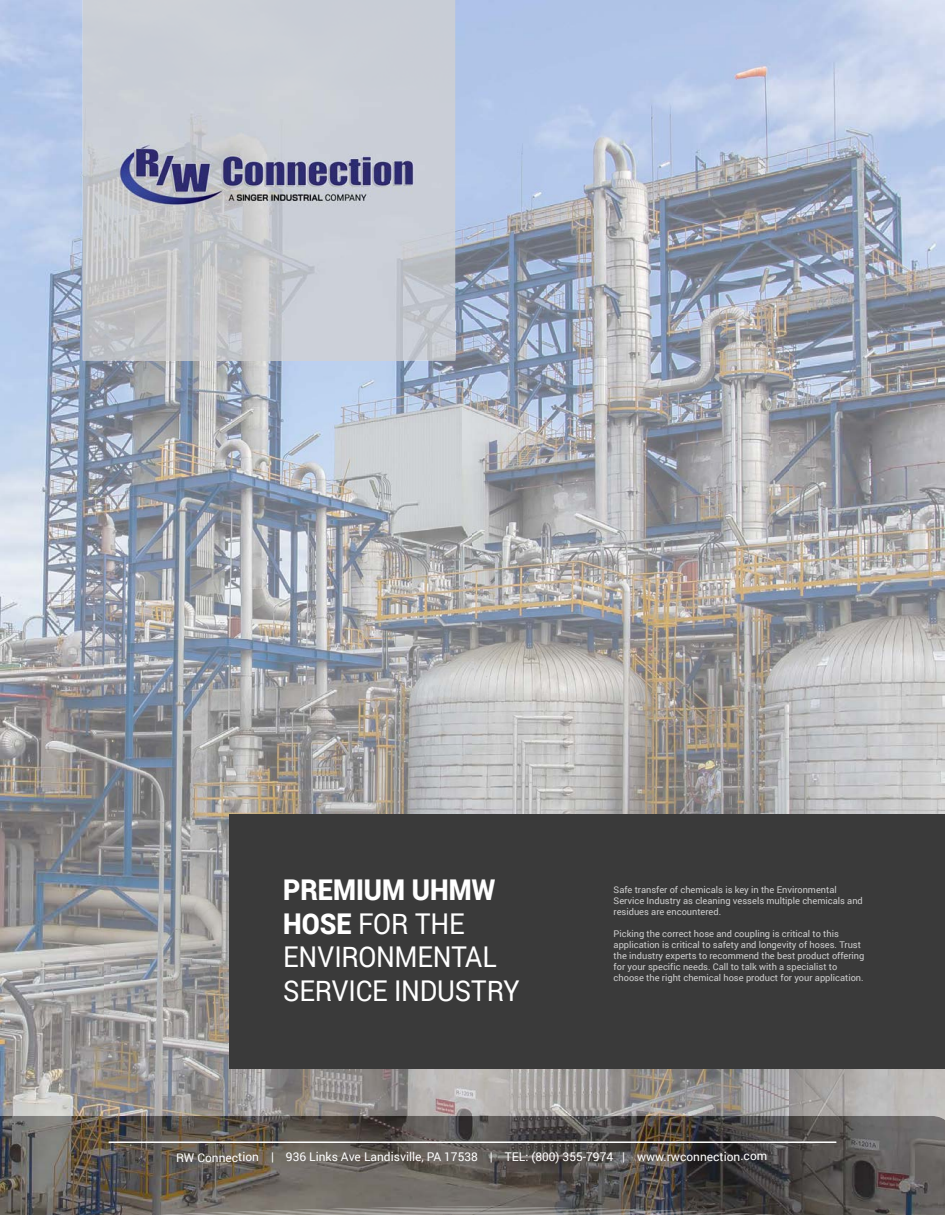
<style>
.page{position:relative;width:945px;height:1215px;background:#fff}
.page>*{position:absolute;margin:0;border:0;box-sizing:border-box;transform-origin:0 0}
.t1{font:28.65px/33.5px "Roboto";letter-spacing:-.01em;color:#fff;scale:.92 1}
.t2{font:12px "Roboto";letter-spacing:-.005em;color:#fff}
.t3{font:9.3px/11.1px "Roboto";color:#cfcfcf}
.s1{font-weight:900}
</style>
<div class="page">
<img style="left:0;top:0;width:104px;height:1116px">
<img style="left:455px;top:0;width:332px;height:320px">
<img style="left:787px;top:0;width:158px;height:1116px">
<img style="left:104px;top:320px;width:684px;height:796px">
<img style="left:0;top:1116px;width:945px;height:99px">
<img style="left:83px;top:102px;width:52px;height:258px">
<img style="left:403px;top:102px;width:52px;height:258px">
<img style="left:135px;top:257px;width:268px;height:103px">
<hr style="left:109px;top:1141px;width:727px;height:2px;background:#fff">
<div style="left:229px;top:815px;width:716px;height:254px;background:#3a3a3a"></div>
<img style="left:99px;top:91px;width:340px;height:166px">
<h1 class="t1" style="left:283px;top:872px;width:258px"><span class="s1">PREMIUM UHMW<br>HOSE</span> FOR THE<br>ENVIRONMENTAL<br>SERVICE INDUSTRY</h1>
<p class="t3" style="left:614px;top:883px;width:251px">Safe transfer of chemicals is key in the Environmental<br>Service Industry as cleaning vessels multiple chemicals and residues are encountered.</p>
<p class="t3" style="left:614px;top:928px;width:252px">Picking the correct hose and coupling is critical to this application is critical to safety and longevity of hoses. Trust the industry experts to recommend the best product offering for your specific needs. Call to talk with a specialist to choose the right chemical hose product for your application.</p>
<p class="t2" style="left:176px;top:1148px;width:593px">RW Connection | 936 Links Ave Landisville, PA 17538 | TEL: (800) 355-7974 | www.rwconnection.com</p>
</div>
